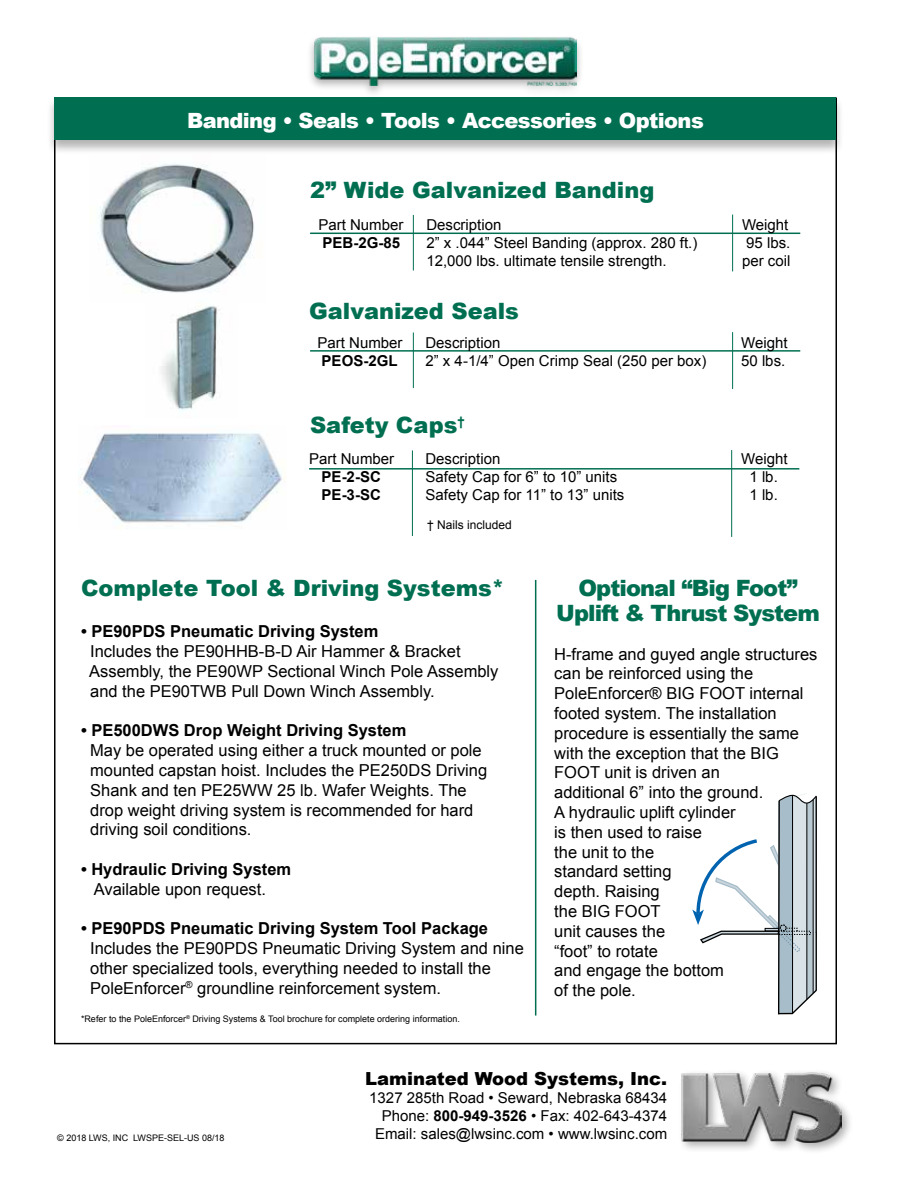
<style>
.page{position:relative;width:918px;height:1188px;background:#fff}
.page>*{position:absolute;margin:0;border:0;box-sizing:border-box;transform-origin:0 0}
.t1{font:900 22.5px "Arial";color:#006f51}
.t2{font:900 22.5px/24.8px "Arial";letter-spacing:-.04em;color:#006f51;text-align:center}
.t3{font:900 21px "Arial";letter-spacing:-.03em;color:#fff}
.t4{font:900 18px "Arial";color:#000}
.t5{font:16.5px/19.8px "Arial";color:#000}
.t6{font:700 16.5px "Arial";color:#000}
.t7{font:15px/18px "Arial";color:#000;text-align:right}
.t8{font:700 15px "Arial";color:#000}
.t9{font:12px "Arial";color:#000}
.t10{font:9px "Arial";color:#000}
.s1{font-weight:700}
</style>
<div class="page">
<div style="left:46px;top:96px;width:798px;height:59px;background:#000;opacity:.3"></div>
<div style="left:54px;top:98px;width:782px;height:42px;background:#006f51"></div>
<div style="left:307px;top:34px;width:277px;height:64px;background:#000;opacity:.31"></div>
<img style="left:315px;top:38px;width:261px;height:48px">
<hr style="left:310px;top:233px;width:490px;height:1px;background:#006f51">
<hr style="left:413px;top:215px;width:1px;height:56px;background:#006f51">
<hr style="left:732px;top:215px;width:1px;height:56px;background:#006f51">
<img style="left:98px;top:163px;width:156px;height:130px">
<img style="left:161px;top:305px;width:59px;height:105px">
<img style="left:78px;top:433px;width:208px;height:94px">
<hr style="left:310px;top:350px;width:490px;height:2px;background:#006f51">
<hr style="left:413px;top:333px;width:1px;height:55px;background:#006f51">
<hr style="left:732px;top:332px;width:1px;height:57px;background:#006f51">
<hr style="left:309px;top:468px;width:490px;height:2px;background:#006f51">
<hr style="left:412px;top:450px;width:1px;height:86px;background:#006f51">
<hr style="left:731px;top:450px;width:1px;height:87px;background:#006f51">
<hr style="left:535px;top:580px;width:1px;height:436px;background:#006f51">
<svg style="left:692px;top:793px;width:125px;height:222px"></svg>
<div style="left:678px;top:1069px;width:176px;height:86px;background:#000;opacity:.31"></div>
<img style="left:682px;top:1072px;width:159px;height:70px">
<p class="t3" style="left:187px;top:105px;width:518px">Banding • Seals • Tools • Accessories • Options</p>
<h1 class="t1" style="left:310px;top:174px;width:346px">2” Wide Galvanized Banding</h1>
<p class="t7" style="left:318px;top:216px;width:87px">Part Number</p>
<p class="t7" style="left:426px;top:216px;width:77px">Description</p>
<p class="t7" style="left:742px;top:216px;width:48px">Weight</p>
<p class="t8" style="left:323px;top:233px;width:79px">PEB-2G-85</p>
<p class="t7" style="left:426px;top:234px;width:272px">2” x .044” Steel Banding (approx. 280 ft.)</p>
<p class="t7" style="left:746px;top:234px;width:46px">95 lbs.</p>
<p class="t7" style="left:426px;top:252px;width:242px">12,000 lbs. ultimate tensile strength.</p>
<p class="t7" style="left:742px;top:252px;width:50px">per coil</p>
<h1 class="t1" style="left:309px;top:294px;width:211px">Galvanized Seals</h1>
<p class="t7" style="left:317px;top:334px;width:87px">Part Number</p>
<p class="t7" style="left:425px;top:334px;width:77px">Description</p>
<p class="t7" style="left:741px;top:334px;width:48px">Weight</p>
<p class="t8" style="left:322px;top:351px;width:77px">PEOS-2GL</p>
<p class="t7" style="left:425px;top:352px;width:282px">2” x 4-1/4” Open Crimp Seal (250 per box)</p>
<p class="t7" style="left:741px;top:352px;width:46px">50 lbs.</p>
<h1 class="t1" style="left:310px;top:409px;width:156px">Safety Caps<sup>†</sup></h1>
<p class="t7" style="left:309px;top:450px;width:87px">Part Number</p>
<p class="t7" style="left:425px;top:450px;width:77px">Description</p>
<p class="t7" style="left:741px;top:450px;width:48px">Weight</p>
<p class="t8" style="left:322px;top:467px;width:61px">PE-2-SC</p>
<p class="t7" style="left:425px;top:468px;width:193px">Safety Cap for 6” to 10” units</p>
<p class="t7" style="left:749px;top:468px;width:30px">1 lb.</p>
<p class="t8" style="left:322px;top:485px;width:61px">PE-3-SC</p>
<p class="t7" style="left:425px;top:486px;width:200px">Safety Cap for 11” to 13” units</p>
<p class="t7" style="left:749px;top:486px;width:30px">1 lb.</p>
<p class="t9" style="left:427px;top:517px;width:86px">† Nails included</p>
<h1 class="t1" style="left:81px;top:572px;width:425px">Complete Tool &amp; Driving Systems*</h1>
<p class="t6" style="left:81px;top:621px;width:299px">• PE90PDS Pneumatic Driving System</p>
<p class="t5" style="left:89px;top:642px;width:411px">Includes the PE90HHB-B-D Air Hammer &amp; Bracket<br>Assembly, the PE90WP Sectional Winch Pole Assembly and the PE90TWB Pull Down Winch Assembly.</p>
<p class="t6" style="left:81px;top:720px;width:327px">• PE500DWS Drop Weight Driving System</p>
<p class="t5" style="left:90px;top:741px;width:399px">May be operated using either a truck mounted or pole mounted capstan hoist. Includes the PE250DS Driving Shank and ten PE25WW 25 lb. Wafer Weights. The drop weight driving system is recommended for hard driving soil conditions.</p>
<p class="t6" style="left:81px;top:858px;width:212px">• Hydraulic Driving System</p>
<p class="t5" style="left:94px;top:879px;width:174px">Available upon request.</p>
<p class="t6" style="left:81px;top:918px;width:409px">• PE90PDS Pneumatic Driving System Tool Package</p>
<p class="t5" style="left:90px;top:939px;width:435px">Includes the PE90PDS Pneumatic Driving System and nine other specialized tools, everything needed to install the<br>PoleEnforcer<sup>®</sup> groundline reinforcement system.</p>
<p class="t10" style="left:81px;top:1013px;width:380px">*Refer to the PoleEnforcer<sup>®</sup> Driving Systems &amp; Tool brochure for complete ordering information.</p>
<h1 class="t2" style="left:556px;top:575px;width:265px">Optional “Big Foot”<br>Uplift &amp; Thrust System</h1>
<p class="t5" style="left:554px;top:644px;width:265px">H-frame and guyed angle structures can be reinforced using the<br>PoleEnforcer® BIG FOOT internal footed system. The installation procedure is essentially the same with the exception that the BIG<br>FOOT unit is driven an<br>additional 6” into the ground.<br>A hydraulic uplift cylinder<br>is then used to raise<br>the unit to the<br>standard setting<br>depth. Raising<br>the BIG FOOT<br>unit causes the<br>“foot” to rotate<br>and engage the bottom<br>of the pole.</p>
<p class="t10" style="left:57px;top:1131px;width:169px">© 2018 LWS, INC LWSPE-SEL-US 08/18</p>
<p class="t4" style="left:365px;top:1066px;width:304px">Laminated Wood Systems, Inc.</p>
<p class="t7" style="left:369px;top:1089px;width:299px">1327 285th Road • Seward, Nebraska 68434<br>Phone: <span class="s1">800-949-3526</span> • Fax: 402-643-4374<br>Email: sales@lwsinc.com • www.lwsinc.com</p>
</div>
